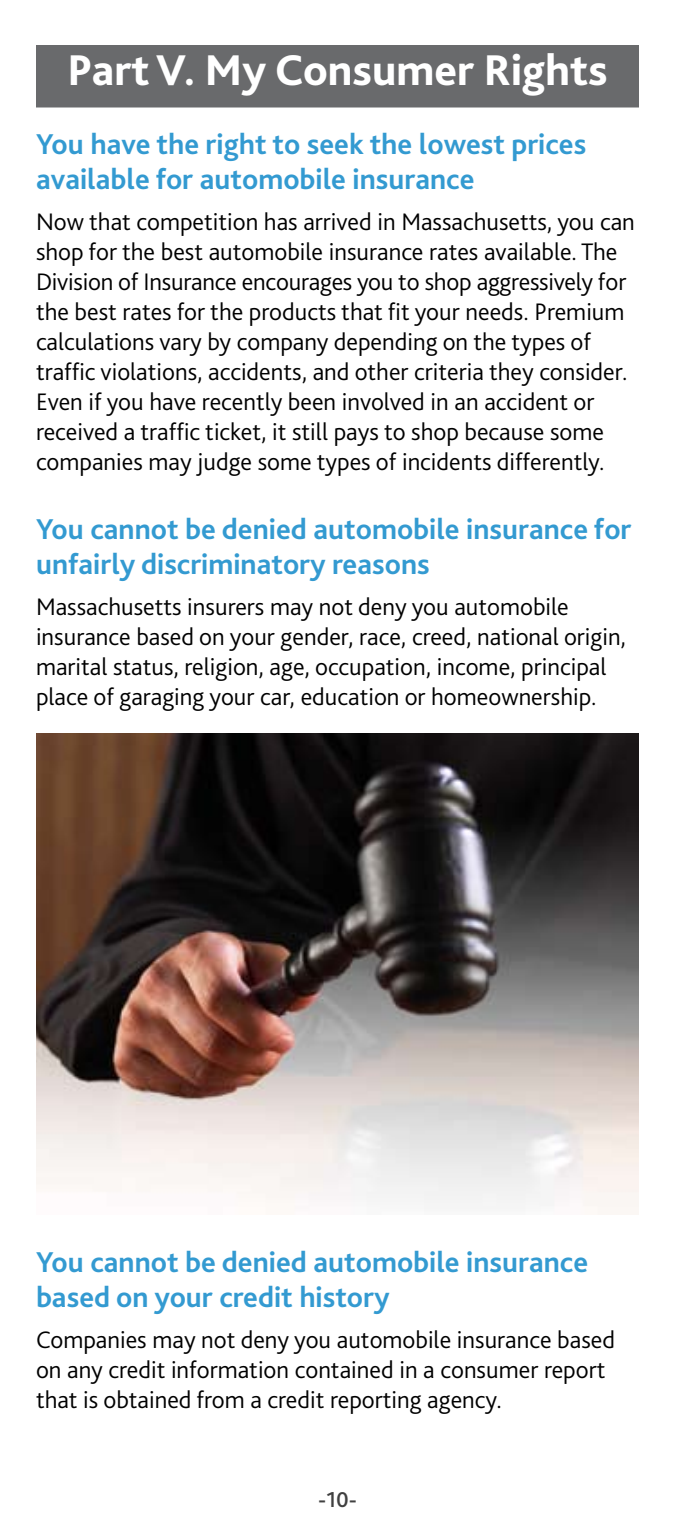
<style>
.page{position:relative;width:675px;height:1530px;background:#fff}
.page>*{position:absolute;margin:0;border:0;box-sizing:border-box;transform-origin:0 0}
.t1{font:800 45px "Bliss 2";color:#fff}
.t2{font:700 30px/35px "Bliss 2";color:#339ad1}
.t3{font:300 25px/30px "Bliss 2";color:#000}
.t4{font:500 22.5px "Bliss 2";color:#404040}
</style>
<div class="page">
<div style="left:37px;top:46px;width:601px;height:60px;background:#696a6c"></div>
<div style="left:36px;top:45px;width:603px;height:63px;border:2px solid #696a6c"></div>
<img style="left:36px;top:734px;width:603px;height:481px">
<h1 class="t1" style="left:67px;top:43px;width:542px">Part V. My Consumer Rights</h1>
<p class="t2" style="left:36px;top:126px;width:552px">You have the right to seek the lowest prices available for automobile insurance</p>
<p class="t3" style="left:36px;top:207px;width:600px">Now that competition has arrived in Massachusetts, you can shop for the best automobile insurance rates available. The Division of Insurance encourages you to shop aggressively for the best rates for the products that fit your needs. Premium calculations vary by company depending on the types of traffic violations, accidents, and other criteria they consider.<br>Even if you have recently been involved in an accident or received a traffic ticket, it still pays to shop because some companies may judge some types of incidents differently.</p>
<p class="t2" style="left:36px;top:511px;width:597px">You cannot be denied automobile insurance for unfairly discriminatory reasons</p>
<p class="t3" style="left:36px;top:592px;width:592px">Massachusetts insurers may not deny you automobile insurance based on your gender, race, creed, national origin, marital status, religion, age, occupation, income, principal place of garaging your car, education or homeownership.</p>
<p class="t2" style="left:36px;top:1244px;width:554px">You cannot be denied automobile insurance based on your credit history</p>
<p class="t3" style="left:36px;top:1324px;width:581px">Companies may not deny you automobile insurance based on any credit information contained in a consumer report that is obtained from a credit reporting agency.</p>
<p class="t4" style="left:318px;top:1485px;width:40px">-10-</p>
</div>
